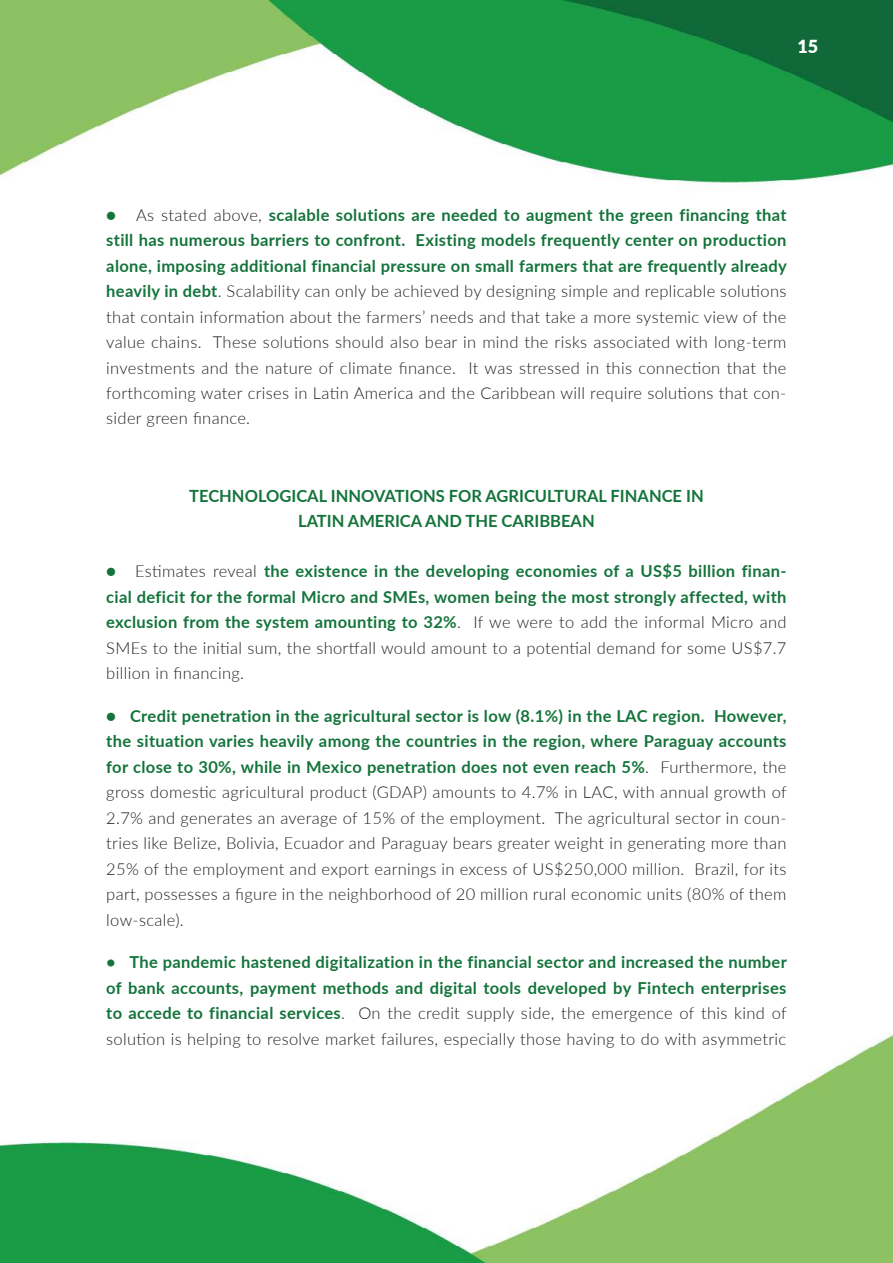
<style>
.page{position:relative;width:893px;height:1263px;background:#fff}
.page>*{position:absolute;margin:0;border:0;box-sizing:border-box;transform-origin:0 0}
.t1{font:800 18px "Lato";color:#fff}
.t2{font:700 16.8px/25.2px "Lato";color:#14743b;text-align:center}
.t3{font:300 16.5px/25.5px "Lato";letter-spacing:.02em;color:#202124;text-align:justify}
.t4{font:700 16.5px/25.5px "Lato";letter-spacing:.02em;color:#14743b;text-align:justify}
.s1{font-weight:700;color:#14743b}
.s2{font-weight:300;color:#202124}
</style>
<div class="page">
<img style="left:0;top:0;width:893px;height:1263px">
<p class="t1" style="left:797px;top:33px;width:22px">15</p>
<p class="t3" style="left:106px;top:201px;width:682px"><span class="s1">●</span> As stated above, <span class="s1">scalable solutions are needed to augment the green financing that still has numerous barriers to confront. Existing models frequently center on production alone, imposing additional financial pressure on small farmers that are frequently already heavily in debt</span>. Scalability can only be achieved by designing simple and replicable solutions that contain information about the farmers’ needs and that take a more systemic view of the value chains. These solutions should also bear in mind the risks associated with long-term investments and the nature of climate finance. It was stressed in this connection that the forthcoming water crises in Latin America and the Caribbean will require solutions that con&shy;sider green finance.</p>
<p class="t2" style="left:189px;top:482px;width:516px">TECHNOLOGICAL INNOVATIONS FOR AGRICULTURAL FINANCE IN<br>LATIN AMERICA AND THE CARIBBEAN</p>
<p class="t4" style="left:106px;top:558px;width:682px">● <span class="s2">Estimates reveal</span> the existence in the developing economies of a US$5 billion finan&shy;cial deficit for the formal Micro and SMEs, women being the most strongly affected, with exclusion from the system amounting to 32%<span class="s2">. If we were to add the informal Micro and SMEs to the initial sum, the shortfall would amount to a potential demand for some US$7.7 billion in financing.</span></p>
<p class="t3" style="left:106px;top:702px;width:682px"><span class="s1">● Credit penetration in the agricultural sector is low (8.1%) in the LAC region. However, the situation varies heavily among the countries in the region, where Paraguay accounts for close to 30%, while in Mexico penetration does not even reach 5%</span>. Furthermore, the gross domestic agricultural product (GDAP) amounts to 4.7% in LAC, with annual growth of 2.7% and generates an average of 15% of the employment. The agricultural sector in coun&shy;tries like Belize, Bolivia, Ecuador and Paraguay bears greater weight in generating more than 25% of the employment and export earnings in excess of US$250,000 million. Brazil, for its part, possesses a figure in the neighborhood of 20 million rural economic units (80% of them low-scale).</p>
<p class="t4" style="left:106px;top:948px;width:682px">• The pandemic hastened digitalization in the financial sector and increased the number of bank accounts, payment methods and digital tools developed by Fintech enterprises to accede to financial services<span class="s2">. On the credit supply side, the emergence of this kind of solution is helping to resolve market failures, especially those having to do with asymmetric</span></p>
</div>
